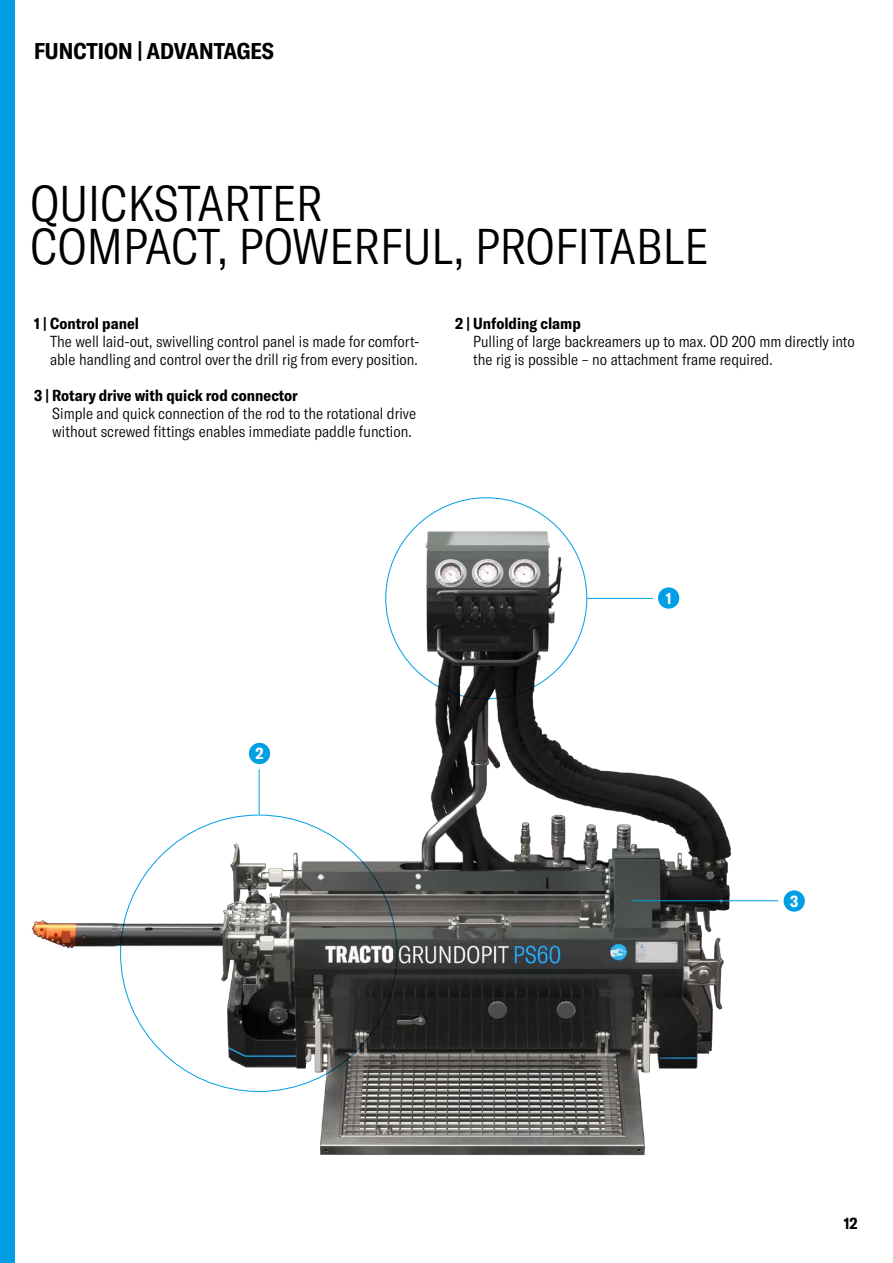
<style>
.page{position:relative;width:893px;height:1263px;background:#fff}
.page>*{position:absolute;margin:0;border:0;box-sizing:border-box;transform-origin:0 0}
.t1{font:300 condensed 49.5px/43.5px "GT America";color:#000}
.t2{font:700 condensed 22.5px "GT America";color:#000}
.t3{font:300 condensed 15.75px/18px "GT America";color:#000}
.t4{font:700 condensed 15.75px "GT America";color:#000}
.t5{font:700 condensed 15.75px "GT America";color:#fff}
</style>
<div class="page">
<div style="left:0;top:0;width:15px;height:1263px;background:#009fe3"></div>
<img style="left:31px;top:497px;width:774px;height:659px">
<div style="left:658px;top:587px;width:21px;height:22px;background:#009fe3;border-radius:50%"></div>
<div style="left:249px;top:743px;width:21px;height:21px;background:#009fe3;border-radius:50%"></div>
<div style="left:784px;top:890px;width:21px;height:22px;background:#009fe3;border-radius:50%"></div>
<hr style="left:587px;top:598px;width:66px;height:1px;background:#009fe3">
<hr style="left:632px;top:900px;width:146px;height:1px;background:#009fe3">
<hr style="left:259px;top:769px;width:1px;height:46px;background:#009fe3">
<h2 class="t2" style="left:34px;top:37px;width:241px">FUNCTION | ADVANTAGES</h2>
<h1 class="t1" style="left:30px;top:182px;width:680px">QUICKSTARTER<br>COMPACT, POWERFUL, PROFITABLE</h1>
<p class="t4" style="left:34px;top:314px;width:107px">1 | Control panel</p>
<p class="t3" style="left:50px;top:332px;width:371px">The well laid-out, swivelling control panel is made for comfort&shy;able handling and control over the drill rig from every position.</p>
<p class="t4" style="left:34px;top:386px;width:265px">3 | Rotary drive with quick rod connector</p>
<p class="t3" style="left:52px;top:404px;width:365px">Simple and quick connection of the rod to the rotational drive without screwed fittings enables immediate paddle function.</p>
<p class="t4" style="left:455px;top:314px;width:127px">2 | Unfolding clamp</p>
<p class="t3" style="left:473px;top:332px;width:383px">Pulling of large backreamers up to max. OD 200 mm directly into the rig is possible – no attachment frame required.</p>
<p class="t5" style="left:255px;top:744px;width:10px">2</p>
<p class="t5" style="left:666px;top:588px;width:7px">1</p>
<p class="t5" style="left:790px;top:891px;width:10px">3</p>
<p class="t4" style="left:844px;top:1214px;width:16px">12</p>
</div>
